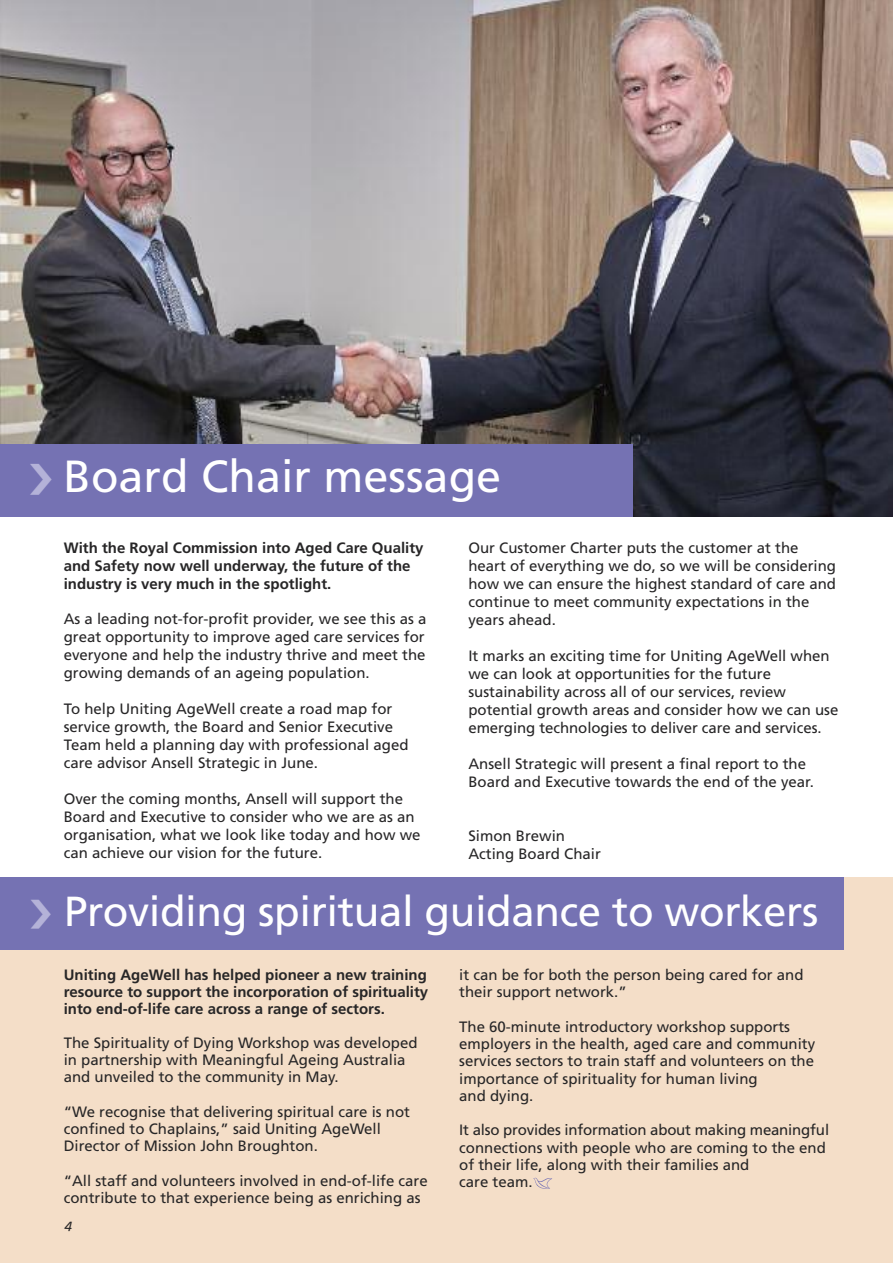
<style>
.page{position:relative;width:893px;height:1263px;background:#fff}
.page>*{position:absolute;margin:0;border:0;box-sizing:border-box;transform-origin:0 0}
.t1{font:45px "Frutiger LT Std";color:#fff}
.t2{font:42px "Frutiger LT Std";letter-spacing:-.01em;color:#fff}
.t3{font:15px/18px "Frutiger LT Std";color:#272627}
.t4{font:700 15px/17.7px "Frutiger LT Std";color:#272627}
</style>
<div class="page">
<div style="left:0;top:877px;width:893px;height:386px;background:#f4dec8"></div>
<img style="left:0;top:0;width:893px;height:516px">
<div style="left:0;top:444px;width:633px;height:72px;background:#7572b3"></div>
<div style="left:0;top:877px;width:843px;height:73px;background:#7572b3"></div>
<svg style="left:533px;top:1178px;width:19px;height:11px"></svg>
<h1 class="t1" style="left:64px;top:459px;width:439px">Board Chair message</h1>
<p class="t4" style="left:64px;top:540px;width:361px">With the Royal Commission into Aged Care Quality and Safety now well underway, the future of the industry is very much in the spotlight.</p>
<p class="t3" style="left:64px;top:611px;width:364px;text-align:justify">As a leading not-for-profit provider, we see this as a great opportunity to improve aged care services for everyone and help the industry thrive and meet the growing demands of an ageing population.</p>
<p class="t3" style="left:64px;top:701px;width:346px">To help Uniting AgeWell create a road map for service growth, the Board and Senior Executive Team held a planning day with professional aged care advisor Ansell Strategic in June.</p>
<p class="t3" style="left:64px;top:791px;width:358px">Over the coming months, Ansell will support the Board and Executive to consider who we are as an organisation, what we look like today and how we can achieve our vision for the future.</p>
<p class="t3" style="left:468px;top:540px;width:369px">Our Customer Charter puts the customer at the heart of everything we do, so we will be considering how we can ensure the highest standard of care and continue to meet community expectations in the years ahead.</p>
<p class="t3" style="left:468px;top:648px;width:371px">It marks an exciting time for Uniting AgeWell when we can look at opportunities for the future sustainability across all of our services, review potential growth areas and consider how we can use emerging technologies to deliver care and services.</p>
<p class="t3" style="left:468px;top:756px;width:347px">Ansell Strategic will present a final report to the<br>Board and Executive towards the end of the year.</p>
<p class="t3" style="left:468px;top:828px;width:134px">Simon Brewin<br>Acting Board Chair</p>
<h2 class="t2" style="left:64px;top:894px;width:756px">Providing spiritual guidance to workers</h2>
<p class="t4" style="left:64px;top:968px;width:366px;line-height:16.8px;text-align:justify">Uniting AgeWell has helped pioneer a new training resource to support the incorporation of spirituality into end-of-life care across a range of sectors.</p>
<p class="t3" style="left:64px;top:1035px;width:355px;line-height:17.2px">The Spirituality of Dying Workshop was developed in partnership with Meaningful Ageing Australia and unveiled to the community in May.</p>
<p class="t3" style="left:64px;top:1104px;width:348px;line-height:17.2px">“We recognise that delivering spiritual care is not confined to Chaplains,” said Uniting AgeWell<br>Director of Mission John Broughton.</p>
<p class="t3" style="left:64px;top:1173px;width:365px;line-height:17.2px">“All staff and volunteers involved in end-of-life care contribute to that experience being as enriching as</p>
<p class="t3" style="left:459px;top:967px;width:346px;line-height:17.2px">it can be for both the person being cared for and their support network.”</p>
<p class="t3" style="left:459px;top:1019px;width:357px;line-height:17.2px">The 60-minute introductory workshop supports employers in the health, aged care and community services sectors to train staff and volunteers on the importance of spirituality for human living<br>and dying.</p>
<p class="t3" style="left:459px;top:1123px;width:371px;line-height:17.2px">It also provides information about making meaningful connections with people who are coming to the end of their life, along with their families and<br>care team.</p>
</div>
